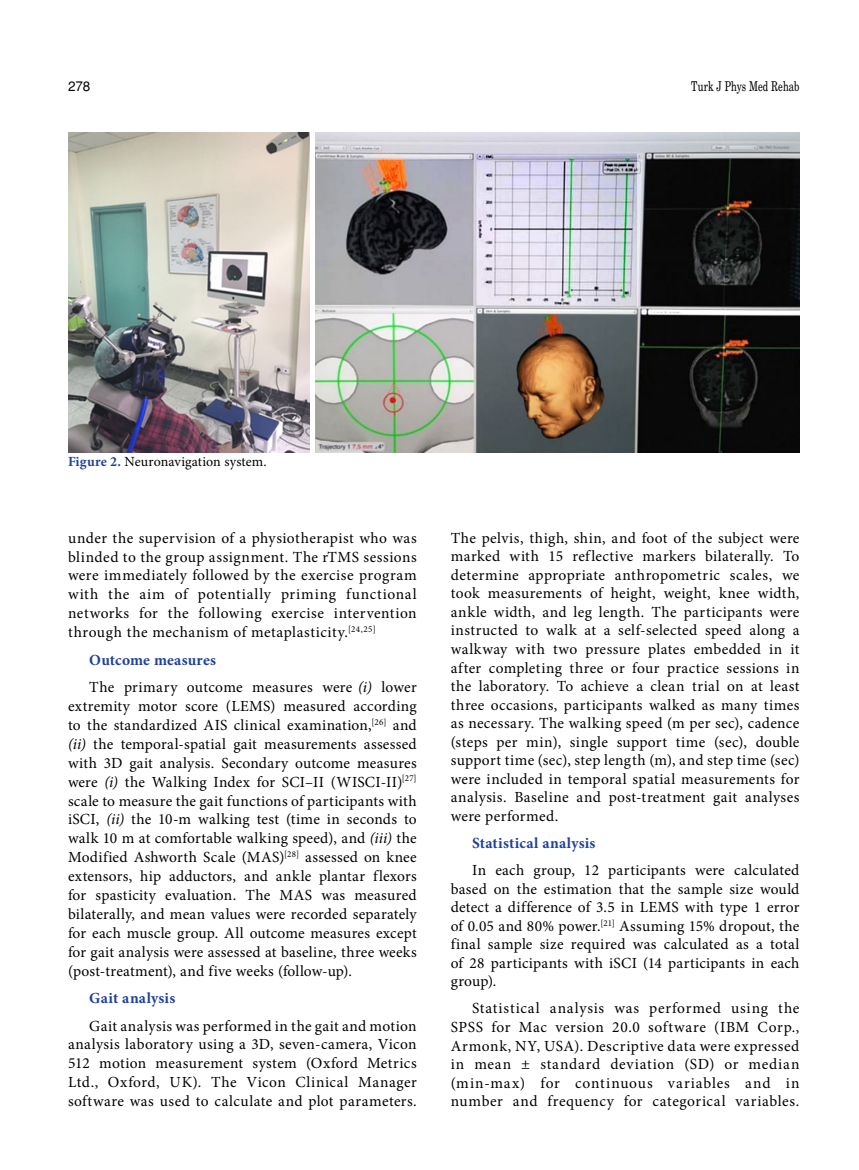
<style>
.page{position:relative;width:859px;height:1170px;background:#fff}
.page>*{position:absolute;margin:0;border:0;box-sizing:border-box;transform-origin:0 0}
.t1{font:15.45px/18.6px "Minion Pro";letter-spacing:.025em;color:#000;text-align:justify}
.t2{font:700 15.45px "Minion Pro";letter-spacing:.015em;color:#20419b}
.t3{font:13.95px "Minion Pro";letter-spacing:.005em;color:#000}
.t4{font:13.5px "Madison Tr";letter-spacing:.005em;color:#000}
.t5{font:13.5px "Helvetica Normal Tr";color:#000}
.s1{font-weight:700;color:#20419b}
.s2{font-style:italic}
</style>
<div class="page">
<img style="left:68px;top:132px;width:731px;height:320px">
<div style="left:310px;top:132px;width:5px;height:321px;background:#fff"></div>
<p class="t5" style="left:68px;top:78px;width:24px">278</p>
<p class="t4" style="left:691px;top:78px;width:110px">Turk J Phys Med Rehab</p>
<p class="t3" style="left:68px;top:452px;width:200px"><span class="s1">Figure 2.</span> Neuronavigation system.</p>
<p class="t1" style="left:68px;top:528px;width:350px">under the supervision of a physiotherapist who was blinded to the group assignment. The rTMS sessions were immediately followed by the exercise program with the aim of potentially priming functional networks for the following exercise intervention through the mechanism of metaplasticity.<sup>[24,25]</sup></p>
<p class="t1" style="left:89px;top:646px;width:329px;line-height:27.5px"><span class="s1">Outcome measures<br></span>The primary outcome measures were <span class="s2">(i)</span> lower</p>
<p class="t1" style="left:68px;top:696px;width:350px">extremity motor score (LEMS) measured according to the standardized AIS clinical examination,<sup>[26]</sup> and <span class="s2">(ii)</span> the temporal-spatial gait measurements assessed with 3D gait analysis. Secondary outcome measures were <span class="s2">(i)</span> the Walking Index for SCI–II (WISCI-II)<sup>[27] </sup>scale to measure the gait functions of participants with iSCI, <span class="s2">(ii)</span> the 10-m walking test (time in seconds to walk 10 m at comfortable walking speed), and <span class="s2">(iii)</span> the Modified Ashworth Scale (MAS)<sup>[28]</sup> assessed on knee extensors, hip adductors, and ankle plantar flexors for spasticity evaluation. The MAS was measured bilaterally, and mean values were recorded separately for each muscle group. All outcome measures except for gait analysis were assessed at baseline, three weeks (post-treatment), and five weeks (follow-up).</p>
<p class="t2" style="left:89px;top:987px;width:88px">Gait analysis</p>
<p class="t1" style="left:68px;top:1016px;width:350px;text-indent:21px">Gait analysis was performed in the gait and motion analysis laboratory using a 3D, seven-camera, Vicon 512 motion measurement system (Oxford Metrics Ltd., Oxford, UK). The Vicon Clinical Manager software was used to calculate and plot parameters.</p>
<p class="t1" style="left:451px;top:528px;width:350px">The pelvis, thigh, shin, and foot of the subject were marked with 15 reflective markers bilaterally. To determine appropriate anthropometric scales, we took measurements of height, weight, knee width, ankle width, and leg length. The participants were instructed to walk at a self-selected speed along a walkway with two pressure plates embedded in it after completing three or four practice sessions in the laboratory. To achieve a clean trial on at least three occasions, participants walked as many times as necessary. The walking speed (m per sec), cadence (steps per min), single support time (sec), double support time (sec), step length (m), and step time (sec) were included in temporal spatial measurements for analysis. Baseline and post-treatment gait analyses were performed.</p>
<p class="t2" style="left:472px;top:832px;width:125px">Statistical analysis</p>
<p class="t1" style="left:451px;top:860px;width:350px;text-indent:21px">In each group, 12 participants were calculated based on the estimation that the sample size would detect a difference of 3.5 in LEMS with type 1 error of 0.05 and 80% power.<sup>[21]</sup> Assuming 15% dropout, the final sample size required was calculated as a total of 28 participants with iSCI (14 participants in each group).</p>
<p class="t1" style="left:451px;top:999px;width:350px;text-indent:21px">Statistical analysis was performed using the SPSS for Mac version 20.0 software (IBM Corp., Armonk, NY, USA). Descriptive data were expressed in mean ± standard deviation (SD) or median (min-max) for continuous variables and in number and frequency for categorical variables.</p>
</div>
